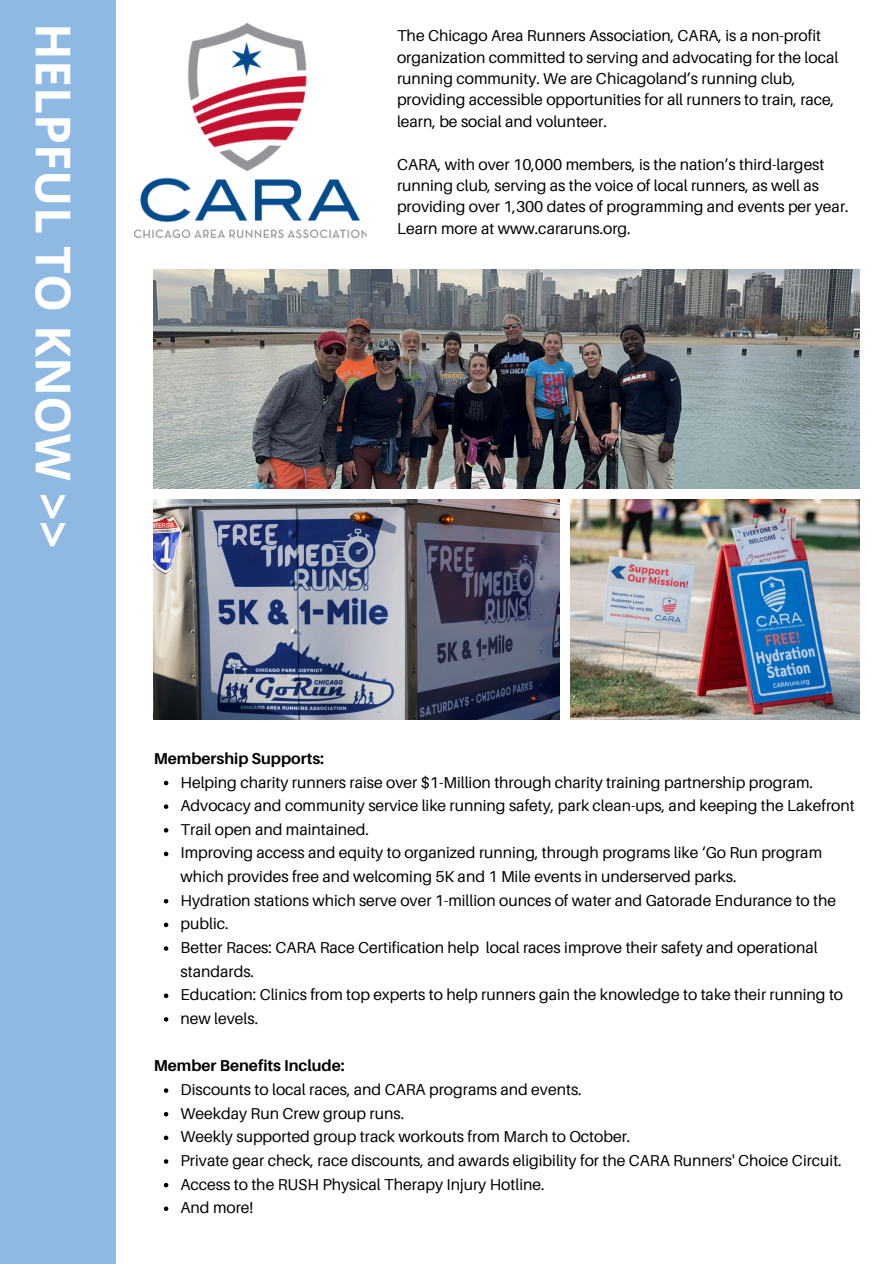
<style>
.page{position:relative;width:894px;height:1264px;background:#fff}
.page>*{position:absolute;margin:0;border:0;box-sizing:border-box;transform-origin:0 0}
.t1{font:700 48px "Open Sans";color:#fff}
.t2{font:15.75px/21.3px "Aileron";color:#000}
.t3{font:700 15.75px "Aileron";color:#000}
</style>
<div class="page">
<div style="left:0;top:0;width:116px;height:1263px;background:#8eb9e3"></div>
<img style="left:154px;top:269px;width:705px;height:219px">
<img style="left:154px;top:499px;width:405px;height:220px">
<img style="left:570px;top:499px;width:289px;height:220px">
<img style="left:135px;top:23px;width:232px;height:214px">
<svg style="left:164px;top:1088px;width:4px;height:4px"></svg>
<svg style="left:164px;top:1112px;width:4px;height:4px"></svg>
<svg style="left:164px;top:1135px;width:4px;height:5px"></svg>
<svg style="left:164px;top:1159px;width:4px;height:4px"></svg>
<svg style="left:164px;top:1182px;width:4px;height:5px"></svg>
<svg style="left:164px;top:1206px;width:4px;height:4px"></svg>
<svg style="left:164px;top:780px;width:4px;height:5px"></svg>
<svg style="left:164px;top:804px;width:4px;height:5px"></svg>
<svg style="left:164px;top:828px;width:4px;height:4px"></svg>
<svg style="left:164px;top:851px;width:4px;height:5px"></svg>
<svg style="left:164px;top:899px;width:4px;height:4px"></svg>
<svg style="left:164px;top:922px;width:4px;height:5px"></svg>
<svg style="left:164px;top:946px;width:4px;height:4px"></svg>
<svg style="left:164px;top:993px;width:4px;height:5px"></svg>
<svg style="left:164px;top:1017px;width:4px;height:4px"></svg>
<p class="t1" style="left:87px;top:23px;width:526px;rotate:90deg">HELPFUL TO KNOW &gt;&gt;</p>
<p class="t2" style="left:397px;top:25px;width:442px">The Chicago Area Runners Association, CARA, is a non-profit organization committed to serving and advocating for the local running community. We are Chicagoland’s running club, providing accessible opportunities for all runners to train, race, learn, be social and volunteer.</p>
<p class="t2" style="left:397px;top:153px;width:453px">CARA, with over 10,000 members, is the nation’s third-largest running club, serving as the voice of local runners, as well as providing over 1,300 dates of programming and events per year.<br>Learn more at www.cararuns.org.</p>
<p class="t3" style="left:154px;top:748px;width:172px">Membership Supports:</p>
<p class="t2" style="left:180px;top:771px;width:634px">Helping charity runners raise over $1-Million through charity training partnership program.</p>
<p class="t2" style="left:180px;top:794px;width:675px">Advocacy and community service like running safety, park clean-ups, and keeping the Lakefront</p>
<p class="t2" style="left:180px;top:818px;width:190px">Trail open and maintained.</p>
<p class="t2" style="left:180px;top:840px;width:643px;line-height:23.7px">Improving access and equity to organized running, through programs like ‘Go Run program which provides free and welcoming 5K and 1 Mile events in underserved parks.</p>
<h2 class="t2" style="left:180px;top:889px;width:657px">Hydration stations which serve over 1-million ounces of water and Gatorade Endurance to the</h2>
<p class="t2" style="left:180px;top:912px;width:50px">public.</p>
<p class="t2" style="left:180px;top:935px;width:638px;line-height:23.7px">Better Races: CARA Race Certification help local races improve their safety and operational standards.</p>
<p class="t2" style="left:180px;top:983px;width:664px">Education: Clinics from top experts to help runners gain the knowledge to take their running to</p>
<p class="t2" style="left:180px;top:1007px;width:79px">new levels.</p>
<p class="t3" style="left:154px;top:1056px;width:192px">Member Benefits Include:</p>
<p class="t2" style="left:180px;top:1078px;width:402px">Discounts to local races, and CARA programs and events.</p>
<p class="t2" style="left:180px;top:1102px;width:225px">Weekday Run Crew group runs.</p>
<p class="t2" style="left:180px;top:1125px;width:451px">Weekly supported group track workouts from March to October.</p>
<h2 class="t2" style="left:180px;top:1149px;width:662px">Private gear check, race discounts, and awards eligibility for the CARA Runners' Choice Circuit.</h2>
<p class="t2" style="left:180px;top:1173px;width:365px">Access to the RUSH Physical Therapy Injury Hotline.</p>
<p class="t2" style="left:180px;top:1196px;width:74px">And more!</p>
</div>
